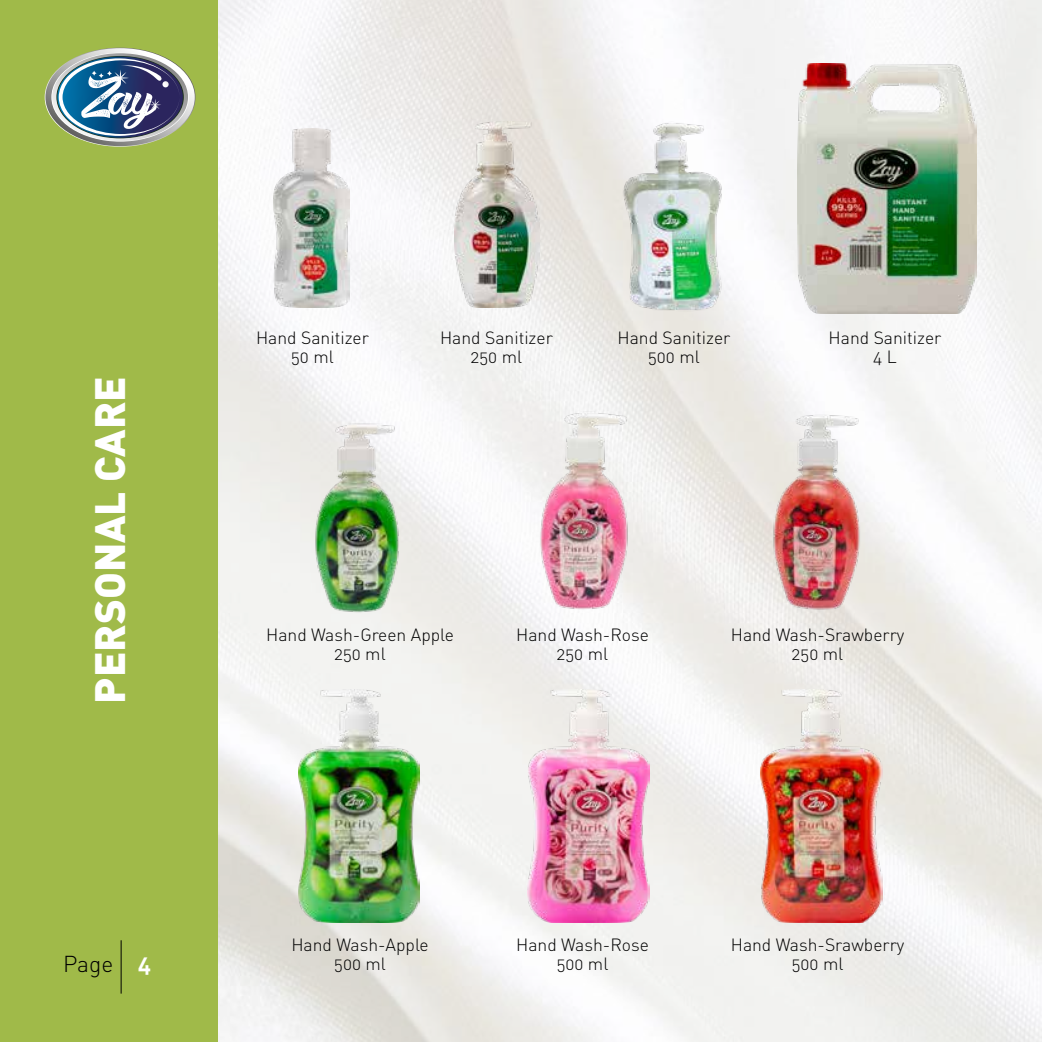
<style>
.page{position:relative;width:1042px;height:1042px;background:#fff}
.page>*{position:absolute;margin:0;border:0;box-sizing:border-box;transform-origin:0 0}
.t1{font:900 42px "DIN";color:#fff}
.t2{font:22.75px "DIN Light Alternate";color:#000}
.t3{font:17.5px/19.2px "DIN Light Alternate";color:#000;text-align:center}
.s1{font-family:"DIN Bold Alternate";color:#fff}
</style>
<div class="page">
<img style="left:217px;top:0;width:825px;height:1042px">
<div style="left:0;top:0;width:217px;height:1042px;background:#a0ba49"></div>
<img style="left:454px;top:121px;width:85px;height:186px">
<img style="left:274px;top:129px;width:75px;height:178px">
<img style="left:797px;top:63px;width:179px;height:251px">
<img style="left:620px;top:116px;width:112px;height:197px">
<img style="left:277px;top:400px;width:166px;height:222px">
<img style="left:498px;top:398px;width:169px;height:226px">
<img style="left:733px;top:398px;width:170px;height:226px">
<img style="left:299px;top:689px;width:120px;height:234px">
<img style="left:527px;top:689px;width:123px;height:233px">
<img style="left:760px;top:689px;width:123px;height:233px">
<svg style="left:45px;top:48px;width:151px;height:99px"></svg>
<hr style="left:121px;top:940px;width:1px;height:53px;background:#000">
<h1 class="t1" style="left:82px;top:703px;width:328px;rotate:-90deg">PERSONAL CARE</h1>
<h2 class="t2" style="left:63px;top:950px;width:90px">Page <span class="s1">4</span></h2>
<p class="t3" style="left:256px;top:327px;width:114px">Hand Sanitizer<br>50 ml</p>
<p class="t3" style="left:440px;top:327px;width:114px">Hand Sanitizer<br>250 ml</p>
<p class="t3" style="left:617px;top:327px;width:114px">Hand Sanitizer<br>500 ml</p>
<p class="t3" style="left:828px;top:327px;width:114px">Hand Sanitizer<br>4 L</p>
<p class="t3" style="left:266px;top:624px;width:189px">Hand Wash-Green Apple<br>250 ml</p>
<p class="t3" style="left:516px;top:624px;width:134px">Hand Wash-Rose<br>250 ml</p>
<p class="t3" style="left:731px;top:624px;width:175px">Hand Wash-Srawberry<br>250 ml</p>
<p class="t3" style="left:291px;top:934px;width:139px">Hand Wash-Apple<br>500 ml</p>
<p class="t3" style="left:516px;top:934px;width:134px">Hand Wash-Rose<br>500 ml</p>
<p class="t3" style="left:731px;top:934px;width:175px">Hand Wash-Srawberry<br>500 ml</p>
</div>
